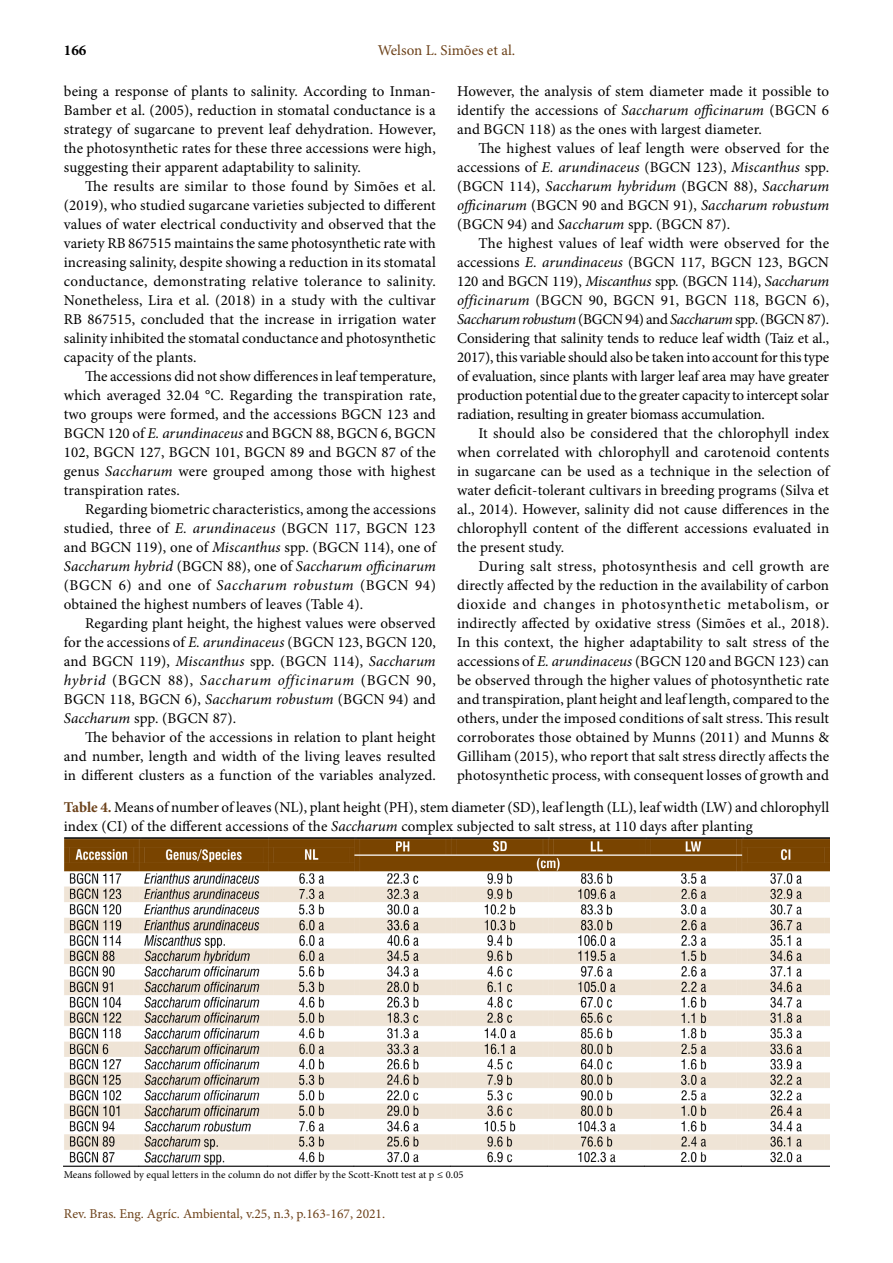
<style>
.page{position:relative;width:893px;height:1263px;background:#fff}
.page>*{position:absolute;margin:0;border:0;box-sizing:border-box;transform-origin:0 0}
.t1{font:15px/19px "Minion Pro";letter-spacing:.005em;color:#000;text-align:justify}
.t2{font:15px "Minion Pro";color:#6c4119}
.t3{font:700 15px "Minion Pro";color:#000}
.t4{font:13.5px "Minion Pro";color:#6c4119}
.t5{font:10.5px "Minion Pro";letter-spacing:.005em;color:#000}
.s1{font-style:italic}
.s2{font-weight:700;color:#6c4119}
</style>
<div class="page">
<img style="left:64px;top:837px;width:765px;height:329px">
<p class="t3" style="left:64px;top:40px;width:24px">166</p>
<p class="t2" style="left:378px;top:40px;width:139px">Welson L. Simões et al.</p>
<p class="t1" style="left:64px;top:82px;width:374px">being a response of plants to salinity. According to Inman-Bamber et al. (2005), reduction in stomatal conductance is a strategy of sugarcane to prevent leaf dehydration. However, the photosynthetic rates for these three accessions were high, suggesting their apparent adaptability to salinity.</p>
<p class="t1" style="left:64px;top:177px;width:374px;text-indent:21px">The results are similar to those found by Simões et al. (2019), who studied sugarcane varieties subjected to different values of water electrical conductivity and observed that the variety RB 867515 maintains the same photosynthetic rate with increasing salinity, despite showing a reduction in its stomatal conductance, demonstrating relative tolerance to salinity.<br>Nonetheless, Lira et al. (2018) in a study with the cultivar RB 867515, concluded that the increase in irrigation water salinity inhibited the stomatal conductance and photosynthetic capacity of the plants.</p>
<p class="t1" style="left:64px;top:367px;width:374px;text-indent:21px">The accessions did not show differences in leaf temperature, which averaged 32.04 °C. Regarding the transpiration rate, two groups were formed, and the accessions BGCN 123 and BGCN 120 of <span class="s1">E. arundinaceus</span> and BGCN 88, BGCN 6, BGCN 102, BGCN 127, BGCN 101, BGCN 89 and BGCN 87 of the genus <span class="s1">Saccharum</span> were grouped among those with highest transpiration rates.</p>
<p class="t1" style="left:64px;top:499px;width:374px;text-indent:21px">Regarding biometric characteristics, among the accessions studied, three of <span class="s1">E. arundinaceus</span> (BGCN 117, BGCN 123 and BGCN 119), one of <span class="s1">Miscanthus</span> spp. (BGCN 114), one of <span class="s1">Saccharum hybrid</span> (BGCN 88), one of <span class="s1">Saccharum officinarum </span>(BGCN 6) and one of <span class="s1">Saccharum robustum</span> (BGCN 94) obtained the highest numbers of leaves (Table 4).</p>
<p class="t1" style="left:64px;top:613px;width:374px;text-indent:21px">Regarding plant height, the highest values were observed for the accessions of <span class="s1">E. arundinaceus</span> (BGCN 123, BGCN 120, and BGCN 119), <span class="s1">Miscanthus</span> spp. (BGCN 114), <span class="s1">Saccharum hybrid</span> (BGCN 88), <span class="s1">Saccharum officinarum</span> (BGCN 90, BGCN 118, BGCN 6), <span class="s1">Saccharum robustum</span> (BGCN 94) and <span class="s1">Saccharum</span> spp. (BGCN 87).</p>
<p class="t1" style="left:64px;top:727px;width:374px;text-indent:21px">The behavior of the accessions in relation to plant height and number, length and width of the living leaves resulted in different clusters as a function of the variables analyzed.</p>
<p class="t1" style="left:457px;top:82px;width:374px">However, the analysis of stem diameter made it possible to identify the accessions of <span class="s1">Saccharum officinarum</span> (BGCN 6 and BGCN 118) as the ones with largest diameter.</p>
<p class="t1" style="left:457px;top:138px;width:374px;text-indent:21px">The highest values of leaf length were observed for the accessions of <span class="s1">E. arundinaceus</span> (BGCN 123), <span class="s1">Miscanthus</span> spp. (BGCN 114), <span class="s1">Saccharum hybridum</span> (BGCN 88), <span class="s1">Saccharum officinarum</span> (BGCN 90 and BGCN 91), <span class="s1">Saccharum robustum </span>(BGCN 94) and <span class="s1">Saccharum</span> spp. (BGCN 87).</p>
<p class="t1" style="left:457px;top:233px;width:374px;text-indent:21px">The highest values of leaf width were observed for the accessions <span class="s1">E. arundinaceus</span> (BGCN 117, BGCN 123, BGCN 120 and BGCN 119), <span class="s1">Miscanthus</span> spp. (BGCN 114), <span class="s1">Saccharum officinarum</span> (BGCN 90, BGCN 91, BGCN 118, BGCN 6), <span class="s1">Saccharum robustum</span> (BGCN 94) and <span class="s1">Saccharum</span> spp. (BGCN 87).<br>Considering that salinity tends to reduce leaf width (Taiz et al., 2017), this variable should also be taken into account for this type of evaluation, since plants with larger leaf area may have greater production potential due to the greater capacity to intercept solar radiation, resulting in greater biomass accumulation.</p>
<p class="t1" style="left:457px;top:423px;width:374px;text-indent:21px">It should also be considered that the chlorophyll index when correlated with chlorophyll and carotenoid contents in sugarcane can be used as a technique in the selection of water deficit-tolerant cultivars in breeding programs (Silva et al., 2014). However, salinity did not cause differences in the chlorophyll content of the different accessions evaluated in the present study.</p>
<p class="t1" style="left:457px;top:556px;width:374px;text-indent:21px">During salt stress, photosynthesis and cell growth are directly affected by the reduction in the availability of carbon dioxide and changes in photosynthetic metabolism, or indirectly affected by oxidative stress (Simões et al., 2018).<br>In this context, the higher adaptability to salt stress of the accessions of <span class="s1">E. arundinaceus</span> (BGCN 120 and BGCN 123) can be observed through the higher values of photosynthetic rate and transpiration, plant height and leaf length, compared to the others, under the imposed conditions of salt stress. This result corroborates those obtained by Munns (2011) and Munns &amp; Gilliham (2015), who report that salt stress directly affects the photosynthetic process, with consequent losses of growth and</p>
<p class="t1" style="left:64px;top:798px;width:767px"><span class="s2">Table 4.</span> Means of number of leaves (NL), plant height (PH), stem diameter (SD), leaf length (LL), leaf width (LW) and chlorophyll index (CI) of the different accessions of the <span class="s1">Saccharum</span> complex subjected to salt stress, at 110 days after planting</p>
<p class="t5" style="left:64px;top:1167px;width:401px">Means followed by equal letters in the column do not differ by the Scott-Knott test at p ≤ 0.05</p>
<p class="t4" style="left:64px;top:1204px;width:323px">Rev. Bras. Eng. Agríc. Ambiental, v.25, n.3, p.163-167, 2021.</p>
</div>
